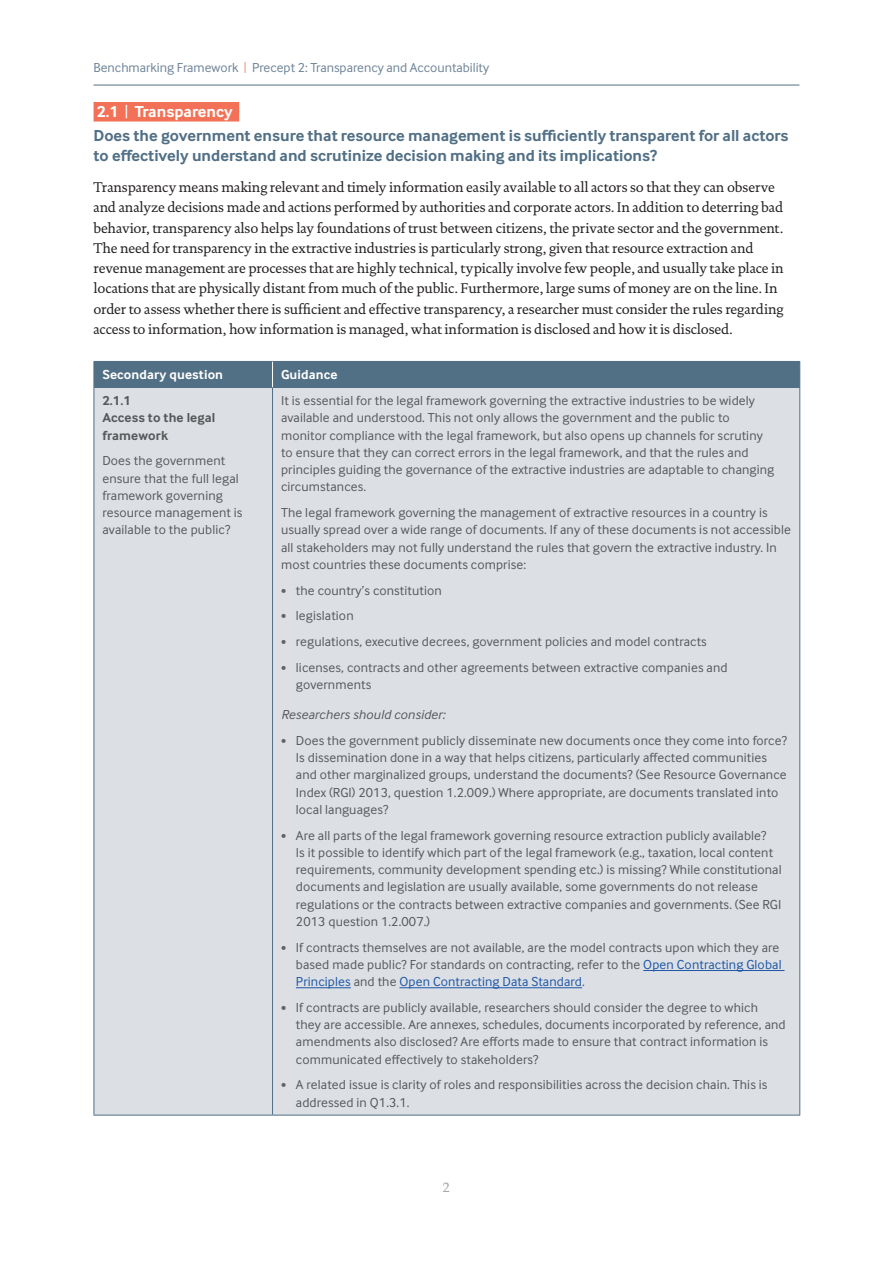
<style>
.page{position:relative;width:893px;height:1263px;background:#fff}
.page>*{position:absolute;margin:0;border:0;box-sizing:border-box;transform-origin:0 0}
.t1{font:700 16.5px/24px "Inter Face";color:#516f85}
.t2{font:14.25px/20.2px "DTL Documenta T";letter-spacing:-.01em;color:#231f20}
.t3{font:13.5px/17.2px "Inter Face";letter-spacing:.01em;color:#57585a}
.t4{font:13.5px "Inter Face";color:#6e8397}
.t5{font:700 13.5px/17.2px "Inter Face";letter-spacing:.01em;color:#57585a}
.t6{font:italic 13.5px "Inter Face";letter-spacing:.01em;color:#57585a}
.t7{font:700 13.5px "Inter Face";letter-spacing:.01em;color:#fff}
.t8{font:13.5px "DTL Documenta T";color:#a8a9ad}
.s1{color:#f58d71}
.s2{color:#fff}
.s3{font-weight:400;color:#fff}
.s4{font-size:10.5px;color:#636366}
.s5{color:#1e56a6}
</style>
<div class="page">
<hr style="left:94px;top:85px;width:705px;height:1px;background:#516f85">
<div style="left:94px;top:102px;width:145px;height:20px;background:#f37257"></div>
<div style="left:95px;top:388px;width:704px;height:727px;background:#dce0e5"></div>
<hr style="left:94px;top:387px;width:179px;height:1px;background:#516f85">
<hr style="left:94px;top:388px;width:1px;height:727px;background:#516f85">
<hr style="left:273px;top:387px;width:527px;height:1px;background:#516f85">
<hr style="left:272px;top:388px;width:1px;height:727px;background:#516f85">
<hr style="left:799px;top:388px;width:1px;height:727px;background:#516f85">
<hr style="left:94px;top:1115px;width:179px;height:1px;background:#516f85">
<hr style="left:273px;top:1115px;width:527px;height:1px;background:#516f85">
<div style="left:94px;top:361px;width:706px;height:26px;background:#516f85"></div>
<hr style="left:643px;top:970px;width:141px;height:1px;background:#1e56a6">
<hr style="left:296px;top:987px;width:55px;height:1px;background:#1e56a6">
<hr style="left:399px;top:987px;width:183px;height:1px;background:#1e56a6">
<p class="t4" style="left:94px;top:60px;width:397px">Benchmarking Framework <span class="s1">|</span> Precept 2: Transparency and Accountability</p>
<p class="t1" style="left:94px;top:100px;width:696px"><span class="s2">2.1</span> <span class="s3">|</span> <span class="s2">Transparency<br></span>Does the government ensure that resource management is sufficiently transparent for all actors</p>
<p class="t1" style="left:94px;top:144px;width:565px">to effectively understand and scrutinize decision making and its implications?</p>
<p class="t2" style="left:94px;top:177px;width:692px">Transparency means making relevant and timely information easily available to all actors so that they can observe and analyze decisions made and actions performed by authorities and corporate actors. In addition to deterring bad behavior, transparency also helps lay foundations of trust between citizens, the private sector and the government.<br>The need for transparency in the extractive industries is particularly strong, given that resource extraction and revenue management are processes that are highly technical, typically involve few people, and usually take place in locations that are physically distant from much of the public. Furthermore, large sums of money are on the line. In order to assess whether there is sufficient and effective transparency, a researcher must consider the rules regarding access to information, how information is managed, what information is disclosed and how it is disclosed.</p>
<p class="t7" style="left:102px;top:367px;width:122px">Secondary question</p>
<p class="t7" style="left:281px;top:367px;width:58px">Guidance</p>
<p class="t5" style="left:102px;top:392px;width:115px">2.1.1<br>Access to the legal framework</p>
<p class="t3" style="left:102px;top:452px;width:142px">Does the government ensure that the full legal framework governing resource management is available to the public?</p>
<p class="t3" style="left:281px;top:392px;width:495px">It is essential for the legal framework governing the extractive industries to be widely available and understood. This not only allows the government and the public to monitor compliance with the legal framework, but also opens up channels for scrutiny to ensure that they can correct errors in the legal framework, and that the rules and principles guiding the governance of the extractive industries are adaptable to changing circumstances.</p>
<p class="t3" style="left:281px;top:504px;width:511px">The legal framework governing the management of extractive resources in a country is usually spread over a wide range of documents. If any of these documents is not accessible all stakeholders may not fully understand the rules that govern the extractive industry. In most countries these documents comprise:</p>
<p class="t3" style="left:281px;top:581px;width:162px"><span class="s4">•</span> the country’s constitution</p>
<p class="t3" style="left:281px;top:607px;width:74px"><span class="s4">•</span> legislation</p>
<p class="t3" style="left:281px;top:633px;width:427px"><span class="s4">•</span> regulations, executive decrees, government policies and model contracts</p>
<p class="t3" style="left:296px;top:659px;width:433px;text-indent:-15px"><span class="s4">•</span> licenses, contracts and other agreements between extractive companies and governments</p>
<p class="t6" style="left:281px;top:707px;width:166px">Researchers should consider:</p>
<p class="t3" style="left:296px;top:732px;width:493px;text-indent:-15px"><span class="s4">•</span> Does the government publicly disseminate new documents once they come into force?<br>Is dissemination done in a way that helps citizens, particularly affected communities and other marginalized groups, understand the documents? (See Resource Governance Index (RGI) 2013, question 1.2.009.) Where appropriate, are documents translated into local languages?</p>
<p class="t3" style="left:296px;top:826px;width:487px;text-indent:-15px"><span class="s4">•</span> Are all parts of the legal framework governing resource extraction publicly available?<br>Is it possible to identify which part of the legal framework (e.g., taxation, local content requirements, community development spending etc.) is missing? While constitutional documents and legislation are usually available, some governments do not release regulations or the contracts between extractive companies and governments. (See RGI 2013 question 1.2.007.)</p>
<p class="t3" style="left:296px;top:938px;width:487px;text-indent:-15px"><span class="s4">•</span> If contracts themselves are not available, are the model contracts upon which they are based made public? For standards on contracting, refer to the <span class="s5">Open Contracting Global<br>Principles</span> and the <span class="s5">Open Contracting Data Standard</span>.</p>
<p class="t3" style="left:296px;top:999px;width:491px;text-indent:-15px"><span class="s4">•</span> If contracts are publicly available, researchers should consider the degree to which they are accessible. Are annexes, schedules, documents incorporated by reference, and amendments also disclosed? Are efforts made to ensure that contract information is communicated effectively to stakeholders?</p>
<p class="t3" style="left:296px;top:1076px;width:473px;text-indent:-15px"><span class="s4">•</span> A related issue is clarity of roles and responsibilities across the decision chain. This is addressed in Q1.3.1.</p>
<p class="t8" style="left:442px;top:1180px;width:10px">2</p>
</div>
